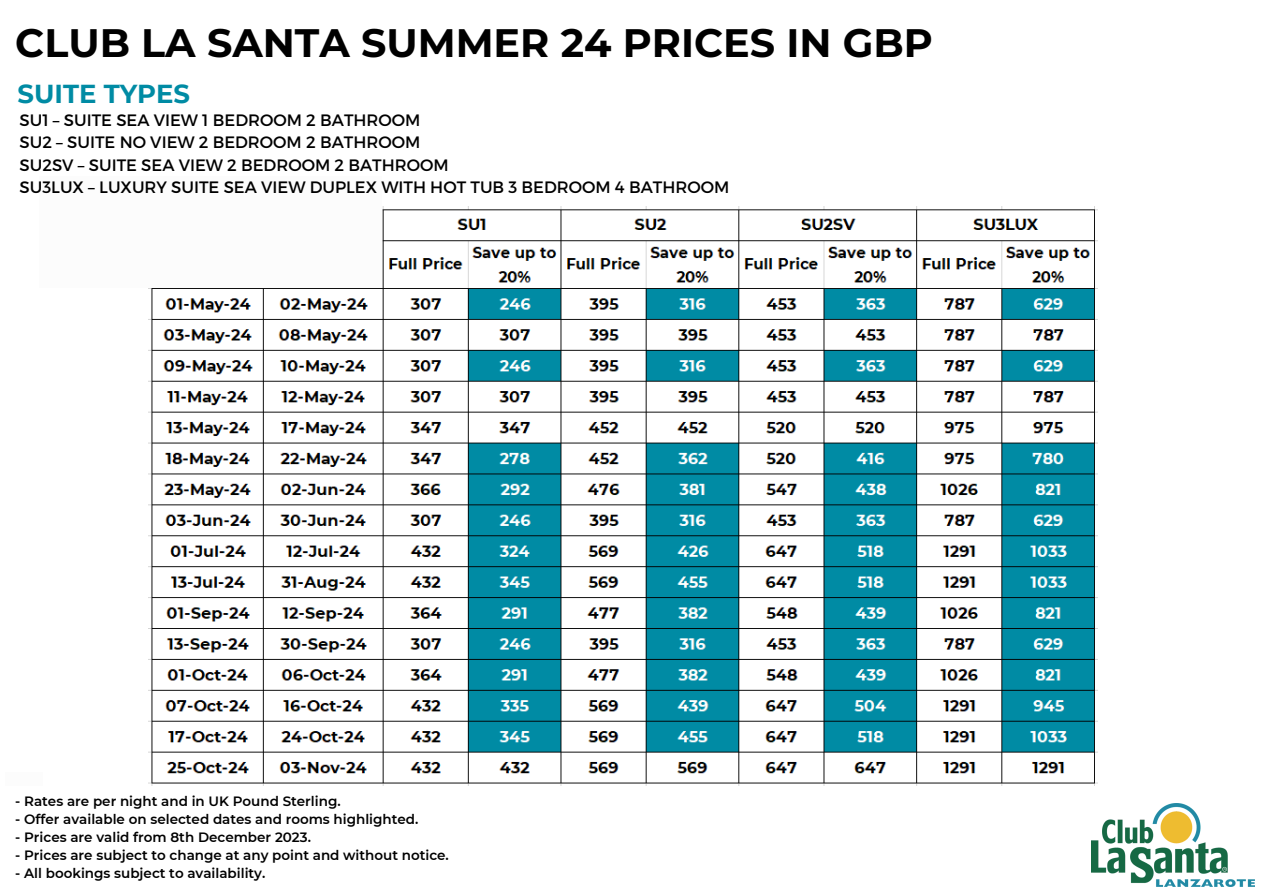
<style>
.page{position:relative;width:1263px;height:894px;background:#fff}
.page>*{position:absolute;margin:0;border:0;box-sizing:border-box;transform-origin:0 0}
.t1{font:700 39.75px "Montserrat";color:#000}
.t2{font:700 25.95px "Montserrat";color:#008ba4}
.t3{font:16.5px "Montserrat";color:#000}
.t4{font:600 13.5px "Montserrat";color:#000}
</style>
<div class="page">
<img style="left:1091px;top:803px;width:163px;height:82px">
<img style="left:148px;top:206px;width:950px;height:579px">
<div style="left:39px;top:176px;width:342px;height:111px;background:#fcfcfc"></div>
<p class="t1" style="left:15px;top:18px;width:919px">CLUB LA SANTA SUMMER 24 PRICES IN GBP</p>
<p class="t2" style="left:18px;top:78px;width:174px">SUITE TYPES</p>
<p class="t3" style="left:20px;top:109px;width:402px">SU1 – SUITE SEA VIEW 1 BEDROOM 2 BATHROOM</p>
<p class="t3" style="left:20px;top:131px;width:402px">SU2 – SUITE NO VIEW 2 BEDROOM 2 BATHROOM</p>
<p class="t3" style="left:20px;top:154px;width:431px">SU2SV – SUITE SEA VIEW 2 BEDROOM 2 BATHROOM</p>
<p class="t3" style="left:20px;top:176px;width:711px">SU3LUX – LUXURY SUITE SEA VIEW DUPLEX WITH HOT TUB 3 BEDROOM 4 BATHROOM</p>
<p class="t4" style="left:15px;top:793px;width:327px">- Rates are per night and in UK Pound Sterling.</p>
<p class="t4" style="left:15px;top:811px;width:405px">- Offer available on selected dates and rooms highlighted.</p>
<p class="t4" style="left:15px;top:829px;width:297px">- Prices are valid from 8th December 2023.</p>
<p class="t4" style="left:15px;top:847px;width:435px">- Prices are subject to change at any point and without notice.</p>
<p class="t4" style="left:15px;top:865px;width:252px">- All bookings subject to availability.</p>
</div>
